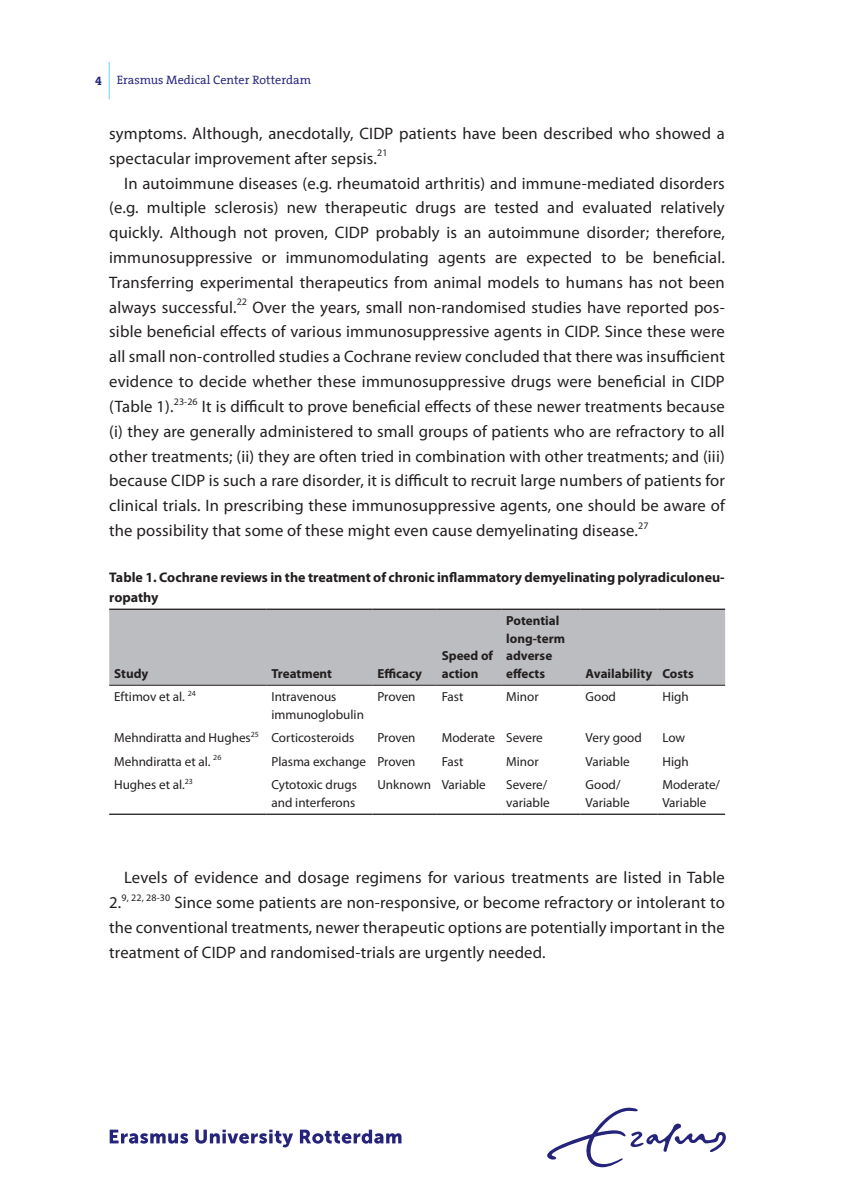
<style>
.page{position:relative;width:844px;height:1191px;background:#fff}
.page>*{position:absolute;margin:0;border:0;box-sizing:border-box;transform-origin:0 0}
.t1{font:16.62px/24.8px "Myriad Pro";letter-spacing:.01em;color:#231f20;text-align:justify}
.t2{font:700 14px/19.2px "Myriad Pro";color:#231f20}
.t3{font:13.12px/17.5px "Myriad Pro";color:#231f20}
.t4{font:700 13.12px/17.5px "Myriad Pro";color:#231f20}
.t5{font:12.25px "The Serif Office";color:#26237b}
.s1{font-weight:700}
</style>
<div class="page">
<div style="left:109px;top:610px;width:616px;height:75px;background:#bcbdc0"></div>
<hr style="left:109px;top:608px;width:157px;height:2px;background:#231f20">
<hr style="left:266px;top:608px;width:106px;height:2px;background:#231f20">
<hr style="left:372px;top:608px;width:64px;height:2px;background:#231f20">
<hr style="left:436px;top:608px;width:65px;height:2px;background:#231f20">
<hr style="left:501px;top:608px;width:79px;height:2px;background:#231f20">
<hr style="left:580px;top:608px;width:77px;height:2px;background:#231f20">
<hr style="left:657px;top:608px;width:68px;height:2px;background:#231f20">
<hr style="left:109px;top:685px;width:157px;height:1px;background:#231f20">
<hr style="left:266px;top:685px;width:106px;height:1px;background:#231f20">
<hr style="left:372px;top:685px;width:64px;height:1px;background:#231f20">
<hr style="left:436px;top:685px;width:65px;height:1px;background:#231f20">
<hr style="left:501px;top:685px;width:79px;height:1px;background:#231f20">
<hr style="left:580px;top:685px;width:77px;height:1px;background:#231f20">
<hr style="left:657px;top:685px;width:68px;height:1px;background:#231f20">
<hr style="left:109px;top:813px;width:157px;height:2px;background:#231f20">
<hr style="left:266px;top:813px;width:106px;height:2px;background:#231f20">
<hr style="left:372px;top:813px;width:64px;height:2px;background:#231f20">
<hr style="left:436px;top:813px;width:65px;height:2px;background:#231f20">
<hr style="left:501px;top:813px;width:79px;height:2px;background:#231f20">
<hr style="left:580px;top:813px;width:77px;height:2px;background:#231f20">
<hr style="left:657px;top:813px;width:68px;height:2px;background:#231f20">
<svg style="left:110px;top:1129px;width:78px;height:14px"></svg>
<svg style="left:195px;top:1129px;width:98px;height:18px"></svg>
<svg style="left:300px;top:1129px;width:101px;height:14px"></svg>
<svg style="left:547px;top:1107px;width:178px;height:60px"></svg>
<hr style="left:109px;top:62px;width:1px;height:37px;background:#6fcef4">
<p class="t5" style="left:95px;top:73px;width:217px"><span class="s1">4</span> Erasmus Medical Center Rotterdam</p>
<p class="t1" style="left:109px;top:121px;width:617px">symptoms. Although, anecdotally, CIDP patients have been described who showed a spectacular improvement after sepsis.<sup>21</sup></p>
<p class="t1" style="left:109px;top:170px;width:617px;text-indent:15px">In autoimmune diseases (e.g. rheumatoid arthritis) and immune-mediated disorders (e.g. multiple sclerosis) new therapeutic drugs are tested and evaluated relatively quickly. Although not proven, CIDP probably is an autoimmune disorder; therefore, immunosuppressive or immunomodulating agents are expected to be beneficial.<br>Transferring experimental therapeutics from animal models to humans has not been always successful.<sup>22</sup> Over the years, small non-randomised studies have reported pos&shy;sible beneficial effects of various immunosuppressive agents in CIDP. Since these were all small non-controlled studies a Cochrane review concluded that there was insufficient evidence to decide whether these immunosuppressive drugs were beneficial in CIDP (Table 1).<sup>23-26</sup> It is difficult to prove beneficial effects of these newer treatments because (i) they are generally administered to small groups of patients who are refractory to all other treatments; (ii) they are often tried in combination with other treatments; and (iii) because CIDP is such a rare disorder, it is difficult to recruit large numbers of patients for clinical trials. In prescribing these immunosuppressive agents, one should be aware of the possibility that some of these might even cause demyelinating disease.<sup>27</sup></p>
<p class="t2" style="left:109px;top:567px;width:617px">Table 1. Cochrane reviews in the treatment of chronic inflammatory demyelinating polyradiculoneu&shy;ropathy</p>
<p class="t4" style="left:114px;top:664px;width:36px">Study</p>
<p class="t4" style="left:271px;top:664px;width:62px">Treatment</p>
<p class="t4" style="left:377px;top:664px;width:46px">Efficacy</p>
<p class="t4" style="left:441px;top:646px;width:53px">Speed of action</p>
<p class="t4" style="left:506px;top:611px;width:60px">Potential long-term adverse effects</p>
<p class="t4" style="left:585px;top:664px;width:110px">Availability Costs</p>
<p class="t3" style="left:114px;top:688px;width:83px">Eftimov et al. <sup>24</sup></p>
<p class="t3" style="left:271px;top:688px;width:94px">Intravenous immunoglobulin</p>
<p class="t3" style="left:377px;top:688px;width:40px">Proven</p>
<p class="t3" style="left:441px;top:688px;width:23px">Fast</p>
<p class="t3" style="left:506px;top:688px;width:34px">Minor</p>
<p class="t3" style="left:585px;top:688px;width:32px">Good</p>
<p class="t3" style="left:662px;top:688px;width:28px">High</p>
<p class="t3" style="left:114px;top:729px;width:241px">Mehndiratta and Hughes<sup>25</sup> Corticosteroids</p>
<p class="t3" style="left:377px;top:729px;width:40px">Proven</p>
<p class="t3" style="left:441px;top:729px;width:103px">Moderate Severe</p>
<p class="t3" style="left:585px;top:729px;width:58px">Very good</p>
<p class="t3" style="left:662px;top:729px;width:24px">Low</p>
<p class="t3" style="left:114px;top:752px;width:109px">Mehndiratta et al. <sup>26</sup></p>
<p class="t3" style="left:271px;top:752px;width:146px">Plasma exchange Proven</p>
<p class="t3" style="left:441px;top:752px;width:23px">Fast</p>
<p class="t3" style="left:506px;top:752px;width:34px">Minor</p>
<p class="t3" style="left:585px;top:752px;width:46px">Variable</p>
<p class="t3" style="left:662px;top:752px;width:28px">High</p>
<p class="t3" style="left:114px;top:776px;width:80px">Hughes et al.<sup>23</sup></p>
<p class="t3" style="left:271px;top:776px;width:87px">Cytotoxic drugs and interferons</p>
<p class="t3" style="left:377px;top:776px;width:110px">Unknown Variable</p>
<p class="t3" style="left:506px;top:776px;width:45px">Severe/ variable</p>
<p class="t3" style="left:585px;top:776px;width:46px">Good/<br>Variable</p>
<p class="t3" style="left:662px;top:776px;width:59px">Moderate/<br>Variable</p>
<p class="t1" style="left:109px;top:865px;width:617px;text-indent:15px">Levels of evidence and dosage regimens for various treatments are listed in Table 2.<sup>9,</sup> <sup>22,</sup> <sup>28-30</sup> Since some patients are non-responsive, or become refractory or intolerant to the conventional treatments, newer therapeutic options are potentially important in the treatment of CIDP and randomised-trials are urgently needed.</p>
</div>
